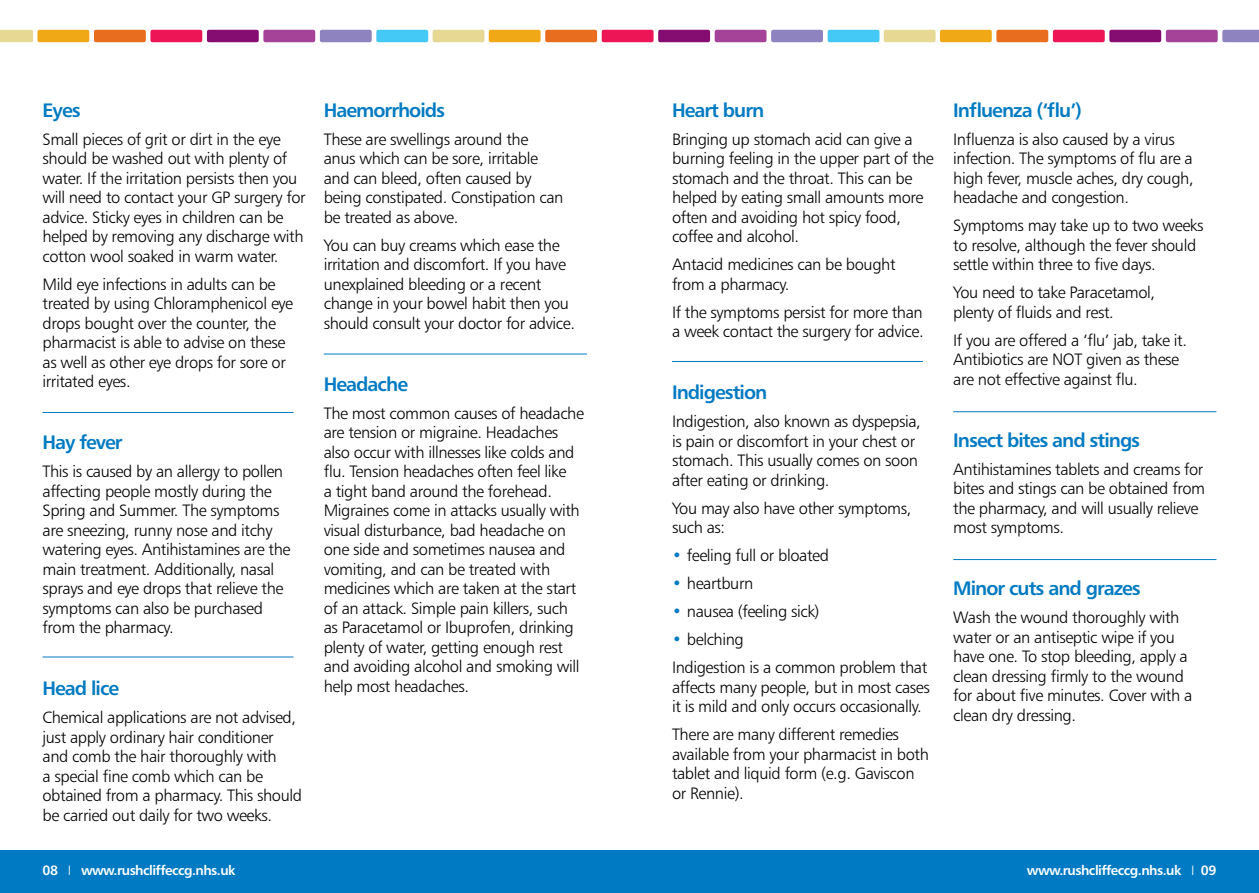
<style>
.page{position:relative;width:1259px;height:893px;background:#fff}
.page>*{position:absolute;margin:0;border:0;box-sizing:border-box;transform-origin:0 0}
.t1{font:19.5px "Humanist 777 BT Bold B";letter-spacing:-.05em;color:#007ac2}
.t2{font:16.5px/19.5px "Humanist 777 BT Light B";letter-spacing:-.025em;color:#000}
.t3{font:13.5px "Humanist 777 BT Bold B";letter-spacing:-.04em;color:#fff}
.s1{color:#007ac2}
.s2{font-family:"Humanist 777 BT Light B"}
</style>
<div class="page">
<div style="left:0;top:850px;width:1259px;height:43px;background:#007ac2"></div>
<hr style="left:43px;top:412px;width:250px;height:1px;background:#007ac2">
<hr style="left:672px;top:361px;width:251px;height:1px;background:#007ac2">
<hr style="left:324px;top:354px;width:263px;height:1px;background:#007ac2">
<hr style="left:953px;top:411px;width:263px;height:1px;background:#007ac2">
<hr style="left:953px;top:559px;width:263px;height:1px;background:#007ac2">
<hr style="left:43px;top:657px;width:250px;height:1px;background:#007ac2">
<div style="left:940px;top:30px;width:51px;height:12px;background:#f0a816;border-radius:2px"></div>
<div style="left:883px;top:30px;width:52px;height:12px;background:#e7d893;border-radius:2px"></div>
<div style="left:996px;top:30px;width:52px;height:12px;background:#e86d1f;border-radius:2px"></div>
<div style="left:1053px;top:30px;width:51px;height:12px;background:#ed1556;border-radius:2px"></div>
<svg style="left:1222px;top:30px;width:37px;height:12px"></svg>
<div style="left:1165px;top:30px;width:52px;height:12px;background:#a54399;border-radius:2px"></div>
<div style="left:1109px;top:30px;width:52px;height:12px;background:#850c70;border-radius:2px"></div>
<div style="left:489px;top:30px;width:51px;height:12px;background:#f0a816;border-radius:2px"></div>
<div style="left:432px;top:30px;width:52px;height:12px;background:#e7d893;border-radius:2px"></div>
<div style="left:827px;top:30px;width:52px;height:12px;background:#44c8f5;border-radius:2px"></div>
<div style="left:545px;top:30px;width:52px;height:12px;background:#e86d1f;border-radius:2px"></div>
<div style="left:602px;top:30px;width:51px;height:12px;background:#ed1556;border-radius:2px"></div>
<div style="left:771px;top:30px;width:52px;height:12px;background:#8e83be;border-radius:2px"></div>
<div style="left:714px;top:30px;width:52px;height:12px;background:#a54399;border-radius:2px"></div>
<div style="left:658px;top:30px;width:52px;height:12px;background:#850c70;border-radius:2px"></div>
<div style="left:37px;top:30px;width:52px;height:12px;background:#f0a816;border-radius:2px"></div>
<svg style="left:0;top:30px;width:33px;height:12px"></svg>
<div style="left:376px;top:30px;width:52px;height:12px;background:#44c8f5;border-radius:2px"></div>
<div style="left:94px;top:30px;width:52px;height:12px;background:#e86d1f;border-radius:2px"></div>
<div style="left:150px;top:30px;width:52px;height:12px;background:#ed1556;border-radius:2px"></div>
<div style="left:320px;top:30px;width:52px;height:12px;background:#8e83be;border-radius:2px"></div>
<div style="left:263px;top:30px;width:52px;height:12px;background:#a54399;border-radius:2px"></div>
<div style="left:207px;top:30px;width:52px;height:12px;background:#850c70;border-radius:2px"></div>
<p class="t1" style="left:43px;top:98px;width:40px">Eyes</p>
<p class="t2" style="left:43px;top:129px;width:265px">Small pieces of grit or dirt in the eye should be washed out with plenty of water. If the irritation persists then you will need to contact your GP surgery for advice. Sticky eyes in children can be helped by removing any discharge with cotton wool soaked in warm water.</p>
<p class="t2" style="left:43px;top:274px;width:252px">Mild eye infections in adults can be treated by using Chloramphenicol eye drops bought over the counter, the pharmacist is able to advise on these as well as other eye drops for sore or irritated eyes.</p>
<p class="t1" style="left:43px;top:430px;width:82px">Hay fever</p>
<p class="t2" style="left:43px;top:461px;width:249px">This is caused by an allergy to pollen affecting people mostly during the Spring and Summer. The symptoms are sneezing, runny nose and itchy watering eyes. Antihistamines are the main treatment. Additionally, nasal sprays and eye drops that relieve the symptoms can also be purchased from the pharmacy.</p>
<p class="t1" style="left:43px;top:676px;width:78px">Head lice</p>
<p class="t2" style="left:43px;top:708px;width:261px">Chemical applications are not advised, just apply ordinary hair conditioner and comb the hair thoroughly with<br>a special fine comb which can be obtained from a pharmacy. This should be carried out daily for two weeks.</p>
<p class="t1" style="left:324px;top:98px;width:123px">Haemorrhoids</p>
<p class="t2" style="left:324px;top:129px;width:241px">These are swellings around the anus which can be sore, irritable and can bleed, often caused by being constipated. Constipation can be treated as above.</p>
<p class="t2" style="left:324px;top:235px;width:253px">You can buy creams which ease the irritation and discomfort. If you have unexplained bleeding or a recent change in your bowel habit then you should consult your doctor for advice.</p>
<p class="t1" style="left:324px;top:372px;width:86px">Headache</p>
<p class="t2" style="left:324px;top:403px;width:262px">The most common causes of headache are tension or migraine. Headaches also occur with illnesses like colds and flu. Tension headaches often feel like<br>a tight band around the forehead.<br>Migraines come in attacks usually with visual disturbance, bad headache on one side and sometimes nausea and vomiting, and can be treated with medicines which are taken at the start of an attack. Simple pain killers, such as Paracetamol or Ibuprofen, drinking plenty of water, getting enough rest and avoiding alcohol and smoking will help most headaches.</p>
<p class="t1" style="left:672px;top:98px;width:94px">Heart burn</p>
<p class="t2" style="left:672px;top:129px;width:263px">Bringing up stomach acid can give a burning feeling in the upper part of the stomach and the throat. This can be helped by eating small amounts more often and avoiding hot spicy food, coffee and alcohol.</p>
<p class="t2" style="left:672px;top:254px;width:225px">Antacid medicines can be bought from a pharmacy.</p>
<p class="t2" style="left:672px;top:302px;width:253px">If the symptoms persist for more than a week contact the surgery for advice.</p>
<p class="t1" style="left:672px;top:380px;width:97px">Indigestion</p>
<p class="t2" style="left:672px;top:411px;width:250px">Indigestion, also known as dyspepsia, is pain or discomfort in your chest or stomach. This usually comes on soon after eating or drinking.</p>
<p class="t2" style="left:672px;top:498px;width:241px">You may also have other symptoms, such as:</p>
<p class="t2" style="left:672px;top:546px;width:158px"><span class="s1">•</span> feeling full or bloated</p>
<p class="t2" style="left:672px;top:574px;width:83px"><span class="s1">•</span> heartburn</p>
<p class="t2" style="left:672px;top:602px;width:149px"><span class="s1">•</span> nausea (feeling sick)</p>
<p class="t2" style="left:672px;top:625px;width:257px;line-height:28px"><span class="s1">•</span> belching<br>Indigestion is a common problem that</p>
<p class="t2" style="left:672px;top:677px;width:259px">affects many people, but in most cases it is mild and only occurs occasionally.</p>
<p class="t2" style="left:672px;top:725px;width:258px">There are many different remedies available from your pharmacist in both tablet and liquid form (e.g. Gaviscon or Rennie).</p>
<p class="t1" style="left:953px;top:98px;width:130px">Influenza (‘flu’)</p>
<p class="t2" style="left:953px;top:129px;width:242px">Influenza is also caused by a virus infection. The symptoms of flu are a high fever, muscle aches, dry cough, headache and congestion.</p>
<p class="t2" style="left:953px;top:215px;width:252px">Symptoms may take up to two weeks to resolve, although the fever should settle within three to five days.</p>
<p class="t2" style="left:953px;top:282px;width:203px">You need to take Paracetamol, plenty of fluids and rest.</p>
<p class="t2" style="left:953px;top:330px;width:235px">If you are offered a ‘flu’ jab, take it.<br>Antibiotics are NOT given as these are not effective against flu.</p>
<p class="t1" style="left:953px;top:428px;width:188px">Insect bites and stings</p>
<p class="t2" style="left:953px;top:459px;width:253px">Antihistamines tablets and creams for bites and stings can be obtained from the pharmacy, and will usually relieve most symptoms.</p>
<p class="t1" style="left:953px;top:576px;width:189px">Minor cuts and grazes</p>
<p class="t2" style="left:953px;top:608px;width:241px">Wash the wound thoroughly with water or an antiseptic wipe if you have one. To stop bleeding, apply a clean dressing firmly to the wound for about five minutes. Cover with a clean dry dressing.</p>
<p class="t3" style="left:43px;top:862px;width:194px">08 <span class="s2">I</span> www.rushcliffeccg.nhs.uk</p>
<p class="t3" style="left:1027px;top:862px;width:191px">www.rushcliffeccg.nhs.uk <span class="s2">I</span> 09</p>
</div>
